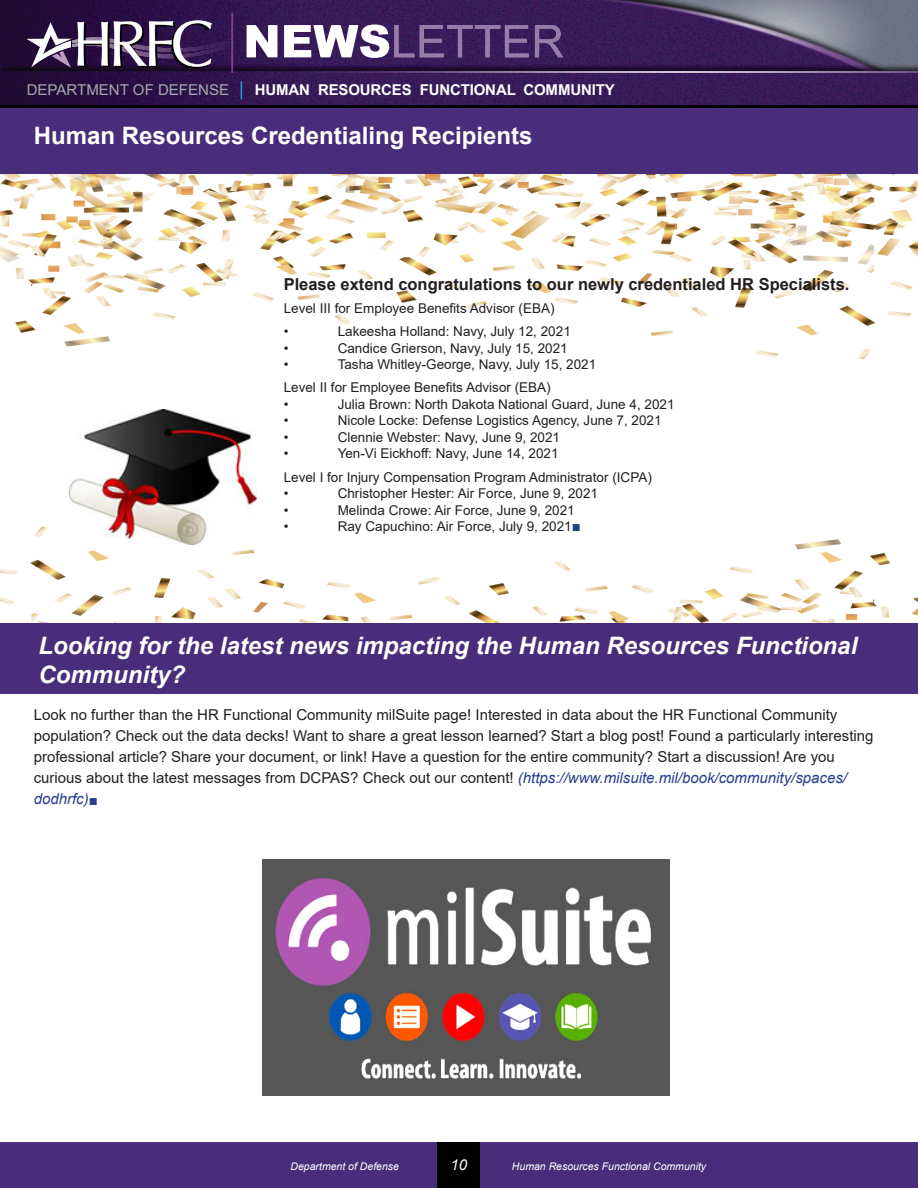
<style>
.page{position:relative;width:918px;height:1188px;background:#fff}
.page>*{position:absolute;margin:0;border:0;box-sizing:border-box;transform-origin:0 0}
.t1{font:italic 700 24px/28.8px "Arial";color:#fff}
.t2{font:700 24px "Arial";color:#fff}
.Body{font:700 16.5px "Arial";color:#231f20}
.t3{font:15px/21px "Arial";color:#231f20}
.t4{font:700 15px "Arial";letter-spacing:-.01em;color:#fff}
.t5{font:italic 15px "Arial";color:#fff}
.Body-2{font:13.5px "Arial";color:#231f20}
.t6{font:italic 10.5px "Arial";color:#fff}
.s1{font-weight:400;color:#a5a8ab}
.s2{font-weight:400;font-style:italic;color:#24a8e0}
.s3{font-family:"Century Gothic";font-size:15px;color:#253f8e}
.s4{font-style:italic;color:#253f8e}
.s5{font-family:"Century Gothic";color:#253f8e}
</style>
<div class="page">
<img style="left:0;top:0;width:918px;height:105px">
<img style="left:394px;top:25px;width:20px;height:32px">
<img style="left:420px;top:25px;width:24px;height:32px">
<img style="left:447px;top:25px;width:26px;height:32px">
<img style="left:475px;top:25px;width:25px;height:32px">
<img style="left:505px;top:25px;width:24px;height:32px">
<img style="left:535px;top:25px;width:28px;height:32px">
<img style="left:72px;top:42px;width:163px;height:16px">
<img style="left:72px;top:37px;width:160px;height:15px">
<div style="left:0;top:1142px;width:918px;height:46px;background:#492c7a"></div>
<div style="left:438px;top:1143px;width:42px;height:45px;background:#000"></div>
<img style="left:0;top:174px;width:918px;height:449px">
<hr style="left:232px;top:13px;width:1px;height:60px;background:#7f3f97">
<svg style="left:247px;top:25px;width:30px;height:32px"></svg>
<svg style="left:284px;top:25px;width:105px;height:33px"></svg>
<svg style="left:26px;top:22px;width:46px;height:46px"></svg>
<svg style="left:78px;top:20px;width:134px;height:48px"></svg>
<hr style="left:0;top:105px;width:918px;height:3px;background:#000">
<div style="left:0;top:108px;width:918px;height:66px;background:#492c7a"></div>
<div style="left:0;top:623px;width:918px;height:71px;background:#492c7a"></div>
<img style="left:263px;top:860px;width:406px;height:235px">
<img style="left:69px;top:410px;width:188px;height:134px">
<p class="t4" style="left:27px;top:80px;width:589px"><span class="s1">DEPARTMENT OF DEFENSE</span> <span class="s2">│</span> HUMAN RESOURCES FUNCTIONAL COMMUNITY</p>
<p class="t2" style="left:34px;top:119px;width:500px">Human Resources Credentialing Recipients</p>
<p class="Body" style="left:284px;top:272px;width:567px">Please extend congratulations to our newly credentialed HR Specialists.</p>
<p class="Body-2" style="left:284px;top:299px;width:272px">Level III for Employee Benefits Advisor (EBA)</p>
<p class="Body-2" style="left:284px;top:322px;width:6px">•</p>
<p class="Body-2" style="left:338px;top:322px;width:235px">Lakeesha Holland: Navy, July 12, 2021</p>
<p class="Body-2" style="left:284px;top:338px;width:6px">•</p>
<p class="Body-2" style="left:338px;top:338px;width:232px">Candice Grierson, Navy, July 15, 2021</p>
<p class="Body-2" style="left:284px;top:355px;width:6px">•</p>
<p class="Body-2" style="left:338px;top:355px;width:260px">Tasha Whitley-George, Navy, July 15, 2021</p>
<p class="Body-2" style="left:284px;top:378px;width:269px">Level II for Employee Benefits Advisor (EBA)</p>
<p class="Body-2" style="left:284px;top:395px;width:6px">•</p>
<p class="Body-2" style="left:338px;top:395px;width:338px">Julia Brown: North Dakota National Guard, June 4, 2021</p>
<p class="Body-2" style="left:284px;top:411px;width:6px">•</p>
<p class="Body-2" style="left:338px;top:411px;width:325px">Nicole Locke: Defense Logistics Agency, June 7, 2021</p>
<p class="Body-2" style="left:284px;top:428px;width:6px">•</p>
<p class="Body-2" style="left:338px;top:428px;width:224px">Clennie Webster: Navy, June 9, 2021</p>
<p class="Body-2" style="left:284px;top:444px;width:6px">•</p>
<p class="Body-2" style="left:338px;top:444px;width:222px">Yen-Vi Eickhoff: Navy, June 14, 2021</p>
<p class="Body-2" style="left:284px;top:467px;width:370px">Level I for Injury Compensation Program Administrator (ICPA)</p>
<p class="Body-2" style="left:284px;top:484px;width:6px">•</p>
<p class="Body-2" style="left:338px;top:484px;width:262px">Christopher Hester: Air Force, June 9, 2021</p>
<p class="Body-2" style="left:284px;top:500px;width:6px">•</p>
<p class="Body-2" style="left:338px;top:500px;width:239px">Melinda Crowe: Air Force, June 9, 2021</p>
<p class="Body-2" style="left:284px;top:517px;width:6px">•</p>
<p class="Body-2" style="left:338px;top:517px;width:245px">Ray Capuchino: Air Force, July 9, 2021<span class="s3">■</span></p>
<p class="t1" style="left:39px;top:632px;width:820px">Looking for the latest news impacting the Human Resources Functional<br>Community?</p>
<p class="t3" style="left:34px;top:704px;width:841px">Look no further than the HR Functional Community milSuite page! Interested in data about the HR Functional Community population? Check out the data decks! Want to share a great lesson learned? Start a blog post! Found a particularly interesting professional article? Share your document, or link! Have a question for the entire community? Start a discussion! Are you curious about the latest messages from DCPAS? Check out our content! <span class="s4">(https://www.milsuite.mil/book/community/spaces/ dodhrfc)</span><span class="s5">■</span></p>
<p class="t6" style="left:291px;top:1159px;width:110px">Department of Defense</p>
<p class="t5" style="left:451px;top:1155px;width:18px">10</p>
<p class="t6" style="left:512px;top:1159px;width:196px">Human Resources Functional Community</p>
</div>
